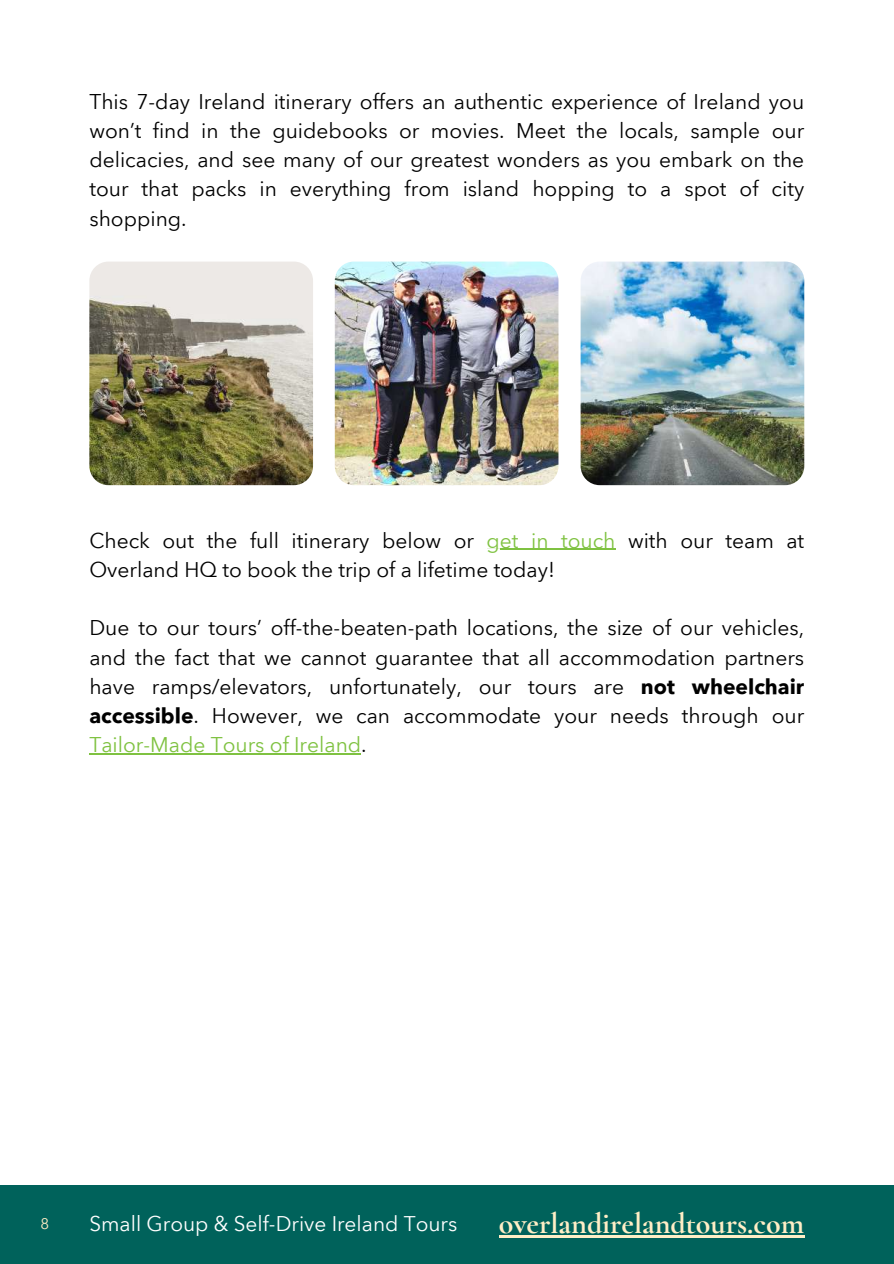
<style>
.page{position:relative;width:894px;height:1264px;background:#fff}
.page>*{position:absolute;margin:0;border:0;box-sizing:border-box;transform-origin:0 0}
.t1{font:700 30px "Cormorant Garamond";color:#ffeec6}
.t2{font:21px/29.2px "Avenir Next Arabic";color:#000;text-align:justify}
.t3{font:20.85px "Avenir Next Arabic";color:#fff}
.t4{font:15px "Avenir Next Arabic";color:#ffeec6}
.s1{color:#7fc241}
.s2{font-weight:700}
</style>
<div class="page">
<img style="left:89px;top:261px;width:224px;height:224px;border-radius:19px">
<img style="left:335px;top:261px;width:223px;height:224px;border-radius:19px">
<img style="left:580px;top:261px;width:224px;height:224px;border-radius:19px">
<div style="left:0;top:1184px;width:893px;height:79px;background:#00625b"></div>
<hr style="left:486px;top:548px;width:129px;height:2px;background:#7fc241">
<hr style="left:89px;top:753px;width:272px;height:1px;background:#7fc241">
<hr style="left:498px;top:1235px;width:306px;height:2px;background:#ffeec6">
<p class="t2" style="left:89px;top:87px;width:716px">This 7-day Ireland itinerary offers an authentic experience of Ireland you won’t find in the guidebooks or movies. Meet the locals, sample our delicacies, and see many of our greatest wonders as you embark on the tour that packs in everything from island hopping to a spot of city shopping.</p>
<p class="t2" style="left:89px;top:525px;width:716px">Check out the full itinerary below or <span class="s1">get in touch</span> with our team at<br>Overland HQ to book the trip of a lifetime today!</p>
<p class="t2" style="left:89px;top:613px;width:716px">Due to our tours’ off-the-beaten-path locations, the size of our vehicles, and the fact that we cannot guarantee that all accommodation partners have ramps/elevators, unfortunately, our tours are <span class="s2">not wheelchair accessible</span>. However, we can accommodate your needs through our <span class="s1">Tailor-Made Tours of Ireland</span>.</p>
<p class="t4" style="left:40px;top:1214px;width:10px">8</p>
<p class="t3" style="left:89px;top:1211px;width:369px">Small Group &amp; Self-Drive Ireland Tours</p>
<h1 class="t1" style="left:498px;top:1205px;width:307px">overlandirelandtours.com</h1>
</div>
